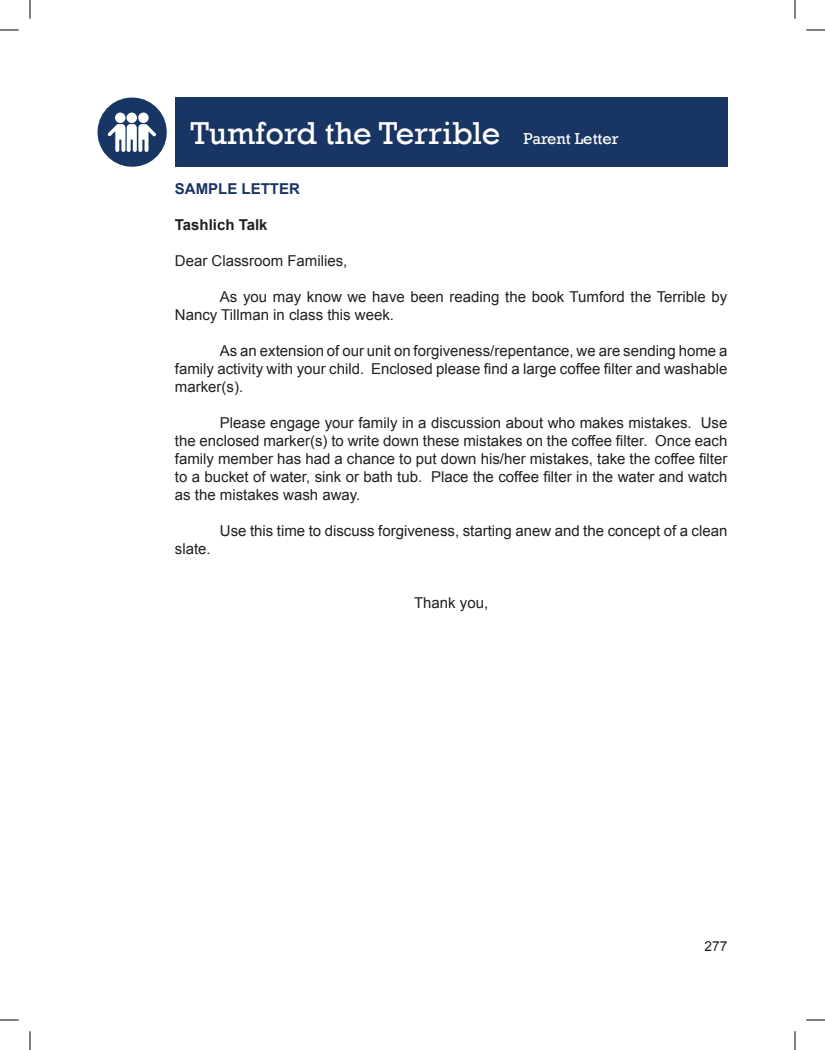
<style>
.page{position:relative;width:825px;height:1050px;background:#fff}
.page>*{position:absolute;margin:0;border:0;box-sizing:border-box;transform-origin:0 0}
.t1{font:32.5px "Rockwell";color:#fff}
.t2{font:15px/18px "Arial";color:#231f20;text-align:justify}
.t3{font:700 15px "Arial";color:#193564}
.t4{font:700 15px "Arial";color:#231f20}
.t5{font:13.75px "Arial";color:#231f20}
.s1{font-size:16.38px}
</style>
<div class="page">
<div style="left:175px;top:98px;width:553px;height:69px;background:#193564"></div>
<svg style="left:97px;top:97px;width:70px;height:70px"></svg>
<svg style="left:0;top:29px;width:19px;height:2px"></svg>
<svg style="left:806px;top:29px;width:19px;height:2px"></svg>
<svg style="left:0;top:1019px;width:19px;height:2px"></svg>
<svg style="left:806px;top:1019px;width:19px;height:2px"></svg>
<svg style="left:29px;top:0;width:2px;height:19px"></svg>
<svg style="left:29px;top:1031px;width:2px;height:19px"></svg>
<svg style="left:794px;top:0;width:2px;height:19px"></svg>
<svg style="left:794px;top:1031px;width:2px;height:19px"></svg>
<h1 class="t1" style="left:190px;top:114px;width:430px">Tumford the Terrible <span class="s1">Parent Letter</span></h1>
<p class="t3" style="left:175px;top:179px;width:22px">SAMPLE</p>
<p class="t3" style="left:242px;top:179px;width:11px">LETTER</p>
<p class="t4" style="left:175px;top:215px;width:94px">Tashlich Talk</p>
<p class="t2" style="left:175px;top:252px;width:174px">Dear Classroom Families,</p>
<p class="t2" style="left:175px;top:288px;width:554px;text-indent:45px">As you may know we have been reading the book Tumford the Terrible by<br>Nancy Tillman in class this week.</p>
<p class="t2" style="left:175px;top:342px;width:554px;text-indent:45px">As an extension of our unit on forgiveness/repentance, we are sending home a family activity with your child. Enclosed please find a large coffee filter and washable marker(s).</p>
<p class="t2" style="left:175px;top:414px;width:554px;text-indent:45px">Please engage your family in a discussion about who makes mistakes. Use the enclosed marker(s) to write down these mistakes on the coffee filter. Once each family member has had a chance to put down his/her mistakes, take the coffee filter to a bucket of water, sink or bath tub. Place the coffee filter in the water and watch as the mistakes wash away.</p>
<p class="t2" style="left:220px;top:522px;width:509px">Use this time to discuss forgiveness, starting anew and the concept of a clean</p>
<p class="t2" style="left:175px;top:540px;width:37px">slate.</p>
<p class="t2" style="left:414px;top:594px;width:76px">Thank you,</p>
<p class="t5" style="left:705px;top:937px;width:24px">277</p>
</div>
